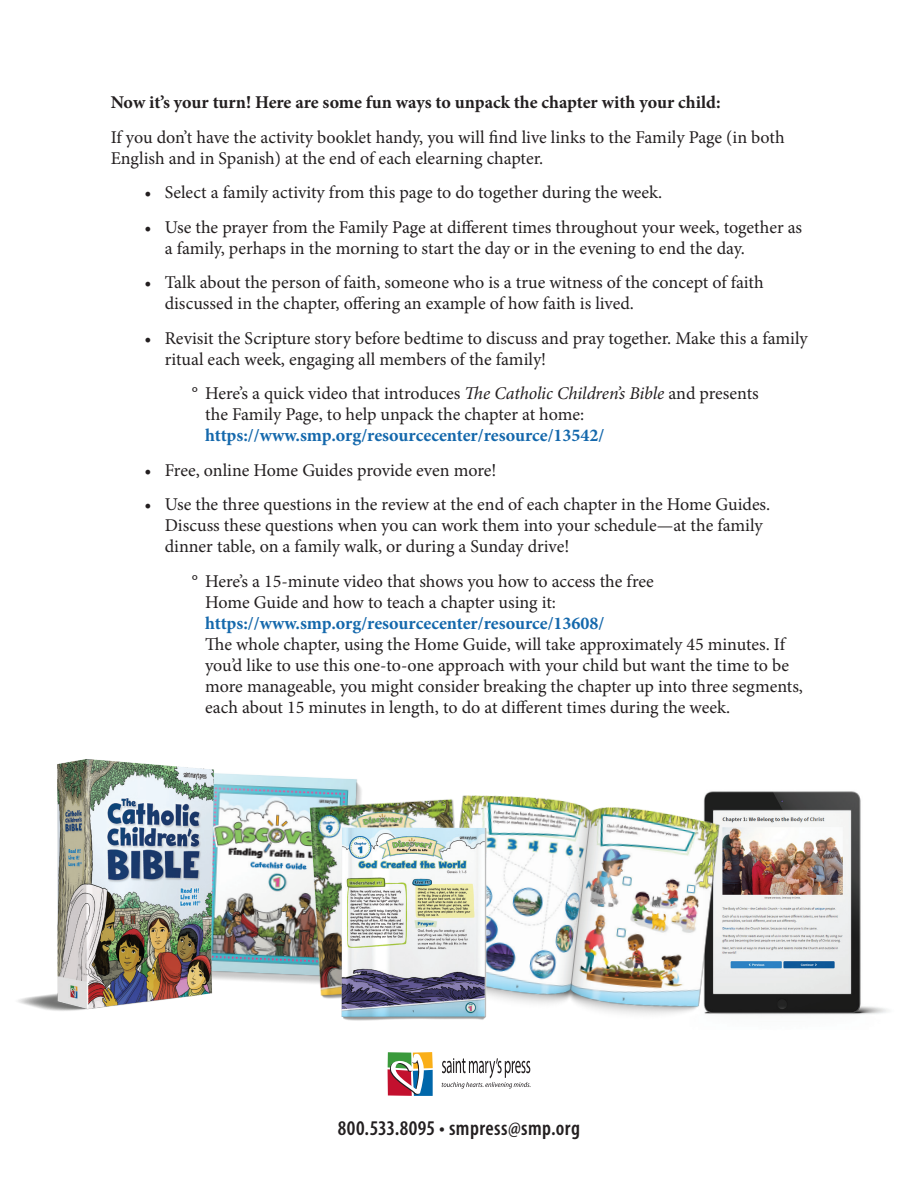
<style>
.page{position:relative;width:918px;height:1188px;background:#fff}
.page>*{position:absolute;margin:0;border:0;box-sizing:border-box;transform-origin:0 0}
.t1{font:600 condensed 21px "Myriad Pro";letter-spacing:.02em;color:#231f20}
.t2{font:18px/21px "Minion Pro";letter-spacing:-.005em;color:#231f20}
.t3{font:700 18px "Minion Pro";color:#1468ac}
.t4{font:700 18px "Minion Pro";color:#231f20}
.s1{font-style:italic}
</style>
<div class="page">
<img style="left:751px;top:791px;width:137px;height:224px">
<img style="left:481px;top:791px;width:270px;height:224px">
<img style="left:219px;top:773px;width:138px;height:210px">
<img style="left:18px;top:759px;width:201px;height:252px">
<img style="left:292px;top:782px;width:189px;height:216px">
<img style="left:325px;top:811px;width:176px;height:210px">
<svg style="left:388px;top:1052px;width:45px;height:44px"></svg>
<svg style="left:442px;top:1058px;width:89px;height:30px"></svg>
<p class="t4" style="left:111px;top:90px;width:612px">Now it’s your turn! Here are some fun ways to unpack the chapter with your child:</p>
<p class="t2" style="left:111px;top:126px;width:676px">If you don’t have the activity booklet handy, you will find live links to the Family Page (in both<br>English and in Spanish) at the end of each elearning chapter.</p>
<p class="t2" style="left:144px;top:182px;width:519px">• Select a family activity from this page to do together during the week.</p>
<p class="t2" style="left:165px;top:216px;width:639px;text-indent:-20px">• Use the prayer from the Family Page at different times throughout your week, together as a family, perhaps in the morning to start the day or in the evening to end the day.</p>
<p class="t2" style="left:165px;top:272px;width:601px;text-indent:-20px">• Talk about the person of faith, someone who is a true witness of the concept of faith discussed in the chapter, offering an example of how faith is lived.</p>
<p class="t2" style="left:165px;top:328px;width:645px;text-indent:-20px">• Revisit the Scripture story before bedtime to discuss and pray together. Make this a family ritual each week, engaging all members of the family!</p>
<p class="t2" style="left:205px;top:383px;width:555px;text-indent:-14px">° Here’s a quick video that introduces <span class="s1">The Catholic Children’s Bible</span> and presents the Family Page, to help unpack the chapter at home:</p>
<p class="t3" style="left:205px;top:423px;width:401px">https://www.smp.org/resourcecenter/resource/13542/</p>
<p class="t2" style="left:144px;top:460px;width:353px">• Free, online Home Guides provide even more!</p>
<p class="t2" style="left:165px;top:494px;width:607px;text-indent:-20px">• Use the three questions in the review at the end of each chapter in the Home Guides.<br>Discuss these questions when you can work them into your schedule—at the family dinner table, on a family walk, or during a Sunday drive!</p>
<p class="t2" style="left:205px;top:571px;width:450px;text-indent:-14px">° Here’s a 15-minute video that shows you how to access the free<br>Home Guide and how to teach a chapter using it:</p>
<p class="t3" style="left:205px;top:610px;width:401px">https://www.smp.org/resourcecenter/resource/13608/</p>
<p class="t2" style="left:205px;top:634px;width:599px">The whole chapter, using the Home Guide, will take approximately 45 minutes. If you’d like to use this one-to-one approach with your child but want the time to be more manageable, you might consider breaking the chapter up into three segments, each about 15 minutes in length, to do at different times during the week.</p>
<p class="t1" style="left:338px;top:1115px;width:244px">800.533.8095 • smpress@smp.org</p>
</div>
